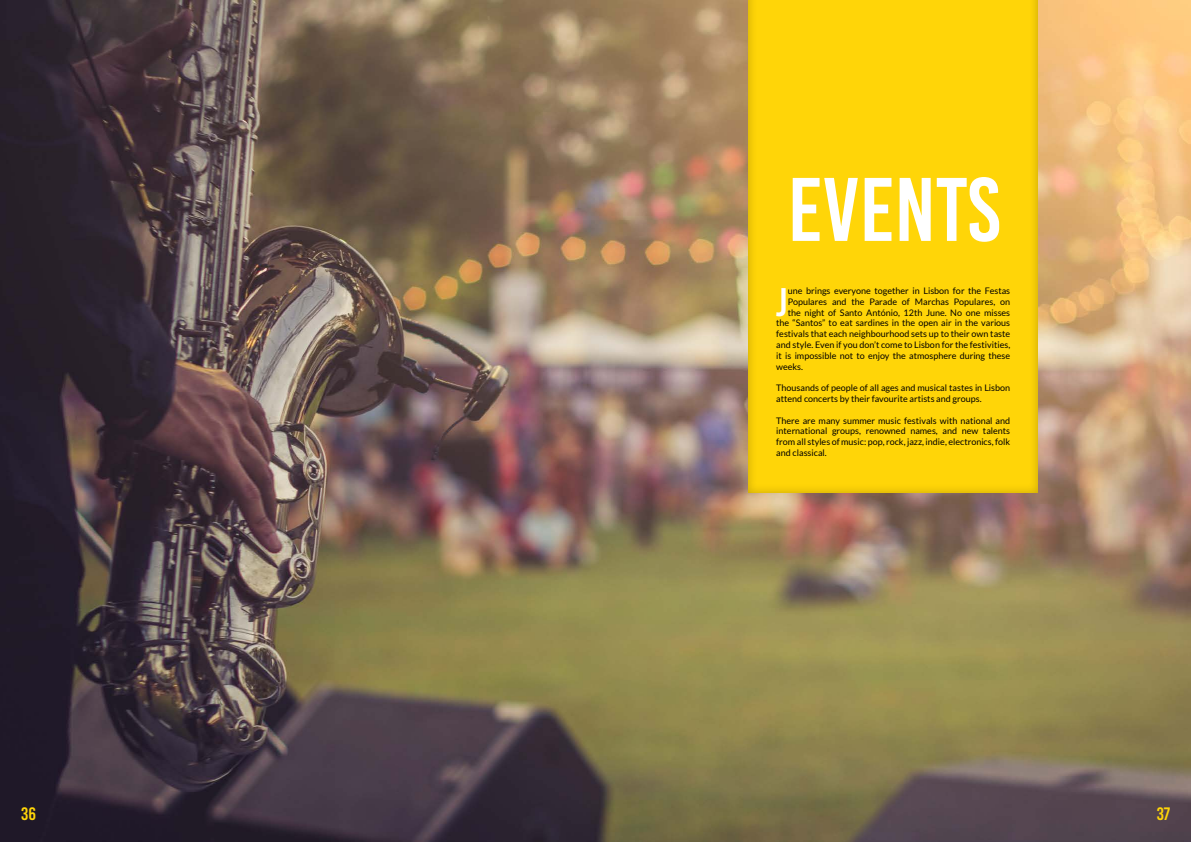
<style>
.page{position:relative;width:1191px;height:842px;background:#fff}
.page>*{position:absolute;margin:0;border:0;box-sizing:border-box;transform-origin:0 0}
.t1{font:90px "Bebas Kai";color:#fff}
.t2{font:39.9px "Bebas Kai";color:#fff}
.t3{font:18px "Bebas Kai";color:#ffd508}
.t4{font:9px/10.8px "Lato";color:#000}
</style>
<div class="page">
<img style="left:0;top:0;width:1191px;height:842px">
<div style="left:740px;top:0;width:306px;height:494px;background:#000;opacity:.25"></div>
<h1 class="t1" style="left:787px;top:161px;width:214px">EVENTS</h1>
<h2 class="t2" style="left:775px;top:280px;width:13px">J</h2>
<p class="t4" style="left:787px;top:285px;width:224px">une brings everyone together in Lisbon for the Festas</p>
<p class="t4" style="left:787px;top:296px;width:224px">Populares and the Parade of Marchas Populares, on</p>
<p class="t4" style="left:787px;top:307px;width:224px">the night of Santo António, 12th June. No one misses</p>
<p class="t4" style="left:776px;top:318px;width:235px">the “Santos” to eat sardines in the open air in the various</p>
<p class="t4" style="left:776px;top:329px;width:235px">festivals that each neighbourhood sets up to their own taste</p>
<p class="t4" style="left:776px;top:339px;width:235px">and style. Even if you don’t come to Lisbon for the festivities,</p>
<p class="t4" style="left:776px;top:350px;width:235px">it is impossible not to enjoy the atmosphere during these</p>
<p class="t4" style="left:776px;top:361px;width:28px">weeks.</p>
<p class="t4" style="left:776px;top:383px;width:235px">Thousands of people of all ages and musical tastes in Lisbon attend concerts by their favourite artists and groups.</p>
<p class="t4" style="left:776px;top:415px;width:235px;text-align:justify">There are many summer music festivals with national and international groups, renowned names, and new talents from all styles of music: pop, rock, jazz, indie, electronics, folk and classical.</p>
<h3 class="t3" style="left:21px;top:804px;width:16px">36</h3>
<h3 class="t3" style="left:1156px;top:804px;width:15px">37</h3>
</div>
